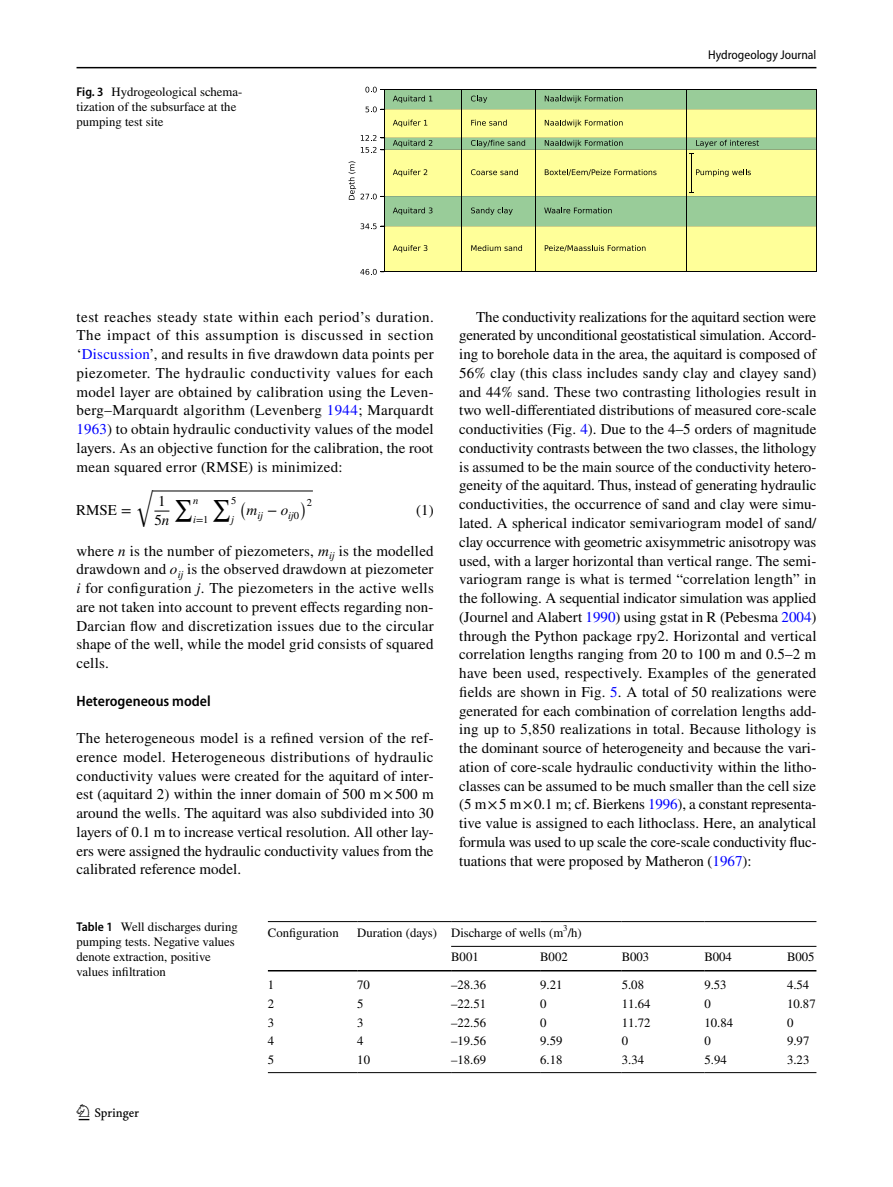
<style>
.page{position:relative;width:893px;height:1187px;background:#fff}
.page>*{position:absolute;margin:0;border:0;box-sizing:border-box;transform-origin:0 0}
.t1{font:22.5px "Springnew Regular 2";color:#000}
.t2{font:15px/18.8px "STIX";letter-spacing:.005em;color:#000;text-align:justify}
.t3{font:600 semi-condensed 15px "Myriad Pro";color:#000}
.t4{font:15px "STIX Math Extensions";color:#000}
.t5{font:15px "STIX Math";color:#000}
.t6{font:15px/19.2px "STIX General";color:#000}
.t7{font:12.75px/15px "STIX";color:#000}
.t8{font:semi-condensed 12.75px "Myriad Pro";color:#000}
.t9{font:italic 10.5px "STIX General";color:#000}
.s1{font-family:"Myriad Pro";font-weight:600;font-stretch:semi-condensed}
.s2{color:#00f}
.s3{font-style:italic}
.s4{font-style:normal}
.s5{font-family:"STIX Math";font-style:normal}
</style>
<div class="page">
<hr style="left:77px;top:67px;width:739px;height:1px;background:#000">
<hr style="left:153px;top:490px;width:160px;height:1px;background:#000">
<svg style="left:154px;top:510px;width:15px;height:1px"></svg>
<div style="left:384px;top:150px;width:432px;height:46px;background:#ff9"></div>
<div style="left:384px;top:196px;width:432px;height:30px;background:#9c9"></div>
<hr style="left:692px;top:153px;width:1px;height:40px;background:#000">
<hr style="left:462px;top:89px;width:1px;height:183px;background:#000">
<hr style="left:535px;top:89px;width:1px;height:183px;background:#000">
<hr style="left:686px;top:89px;width:1px;height:183px;background:#000">
<hr style="left:384px;top:89px;width:1px;height:183px;background:#000">
<hr style="left:816px;top:89px;width:1px;height:183px;background:#000">
<svg style="left:393px;top:207px;width:39px;height:8px"></svg>
<svg style="left:471px;top:207px;width:42px;height:8px"></svg>
<svg style="left:544px;top:207px;width:68px;height:6px"></svg>
<svg style="left:360px;top:223px;width:456px;height:52px"></svg>
<svg style="left:361px;top:87px;width:455px;height:67px;background:#c6db98"></svg>
<svg style="left:349px;top:161px;width:467px;height:39px"></svg>
<hr style="left:268px;top:921px;width:89px;height:1px;background:#000">
<hr style="left:268px;top:969px;width:89px;height:2px;background:#000">
<hr style="left:357px;top:921px;width:94px;height:1px;background:#000">
<hr style="left:357px;top:969px;width:94px;height:2px;background:#000">
<hr style="left:451px;top:921px;width:89px;height:1px;background:#000">
<hr style="left:540px;top:921px;width:82px;height:1px;background:#000">
<hr style="left:622px;top:921px;width:82px;height:1px;background:#000">
<hr style="left:704px;top:921px;width:83px;height:1px;background:#000">
<svg style="left:787px;top:921px;width:29px;height:1px"></svg>
<hr style="left:451px;top:969px;width:89px;height:2px;background:#000">
<hr style="left:540px;top:969px;width:82px;height:2px;background:#000">
<hr style="left:622px;top:969px;width:82px;height:2px;background:#000">
<hr style="left:704px;top:969px;width:83px;height:2px;background:#000">
<hr style="left:787px;top:969px;width:29px;height:2px;background:#000">
<hr style="left:268px;top:1072px;width:89px;height:1px;background:#000">
<hr style="left:357px;top:1072px;width:94px;height:1px;background:#000">
<hr style="left:451px;top:1072px;width:89px;height:1px;background:#000">
<hr style="left:540px;top:1072px;width:82px;height:1px;background:#000">
<hr style="left:622px;top:1072px;width:82px;height:1px;background:#000">
<hr style="left:704px;top:1072px;width:83px;height:1px;background:#000">
<svg style="left:787px;top:1072px;width:29px;height:1px"></svg>
<hr style="left:451px;top:945px;width:365px;height:1px;background:#000">
<p class="t7" style="left:77px;top:85px;width:167px"><span class="s1">Fig. 3</span> Hydrogeological schema&shy;tization of the subsurface at the pumping test site</p>
<p class="t8" style="left:708px;top:48px;width:110px">Hydrogeology Journal</p>
<p class="t2" style="left:77px;top:308px;width:359px">test reaches steady state within each period’s duration.<br>The impact of this assumption is discussed in section ‘<span class="s2">Discussion</span>’, and results in five drawdown data points per piezometer. The hydraulic conductivity values for each model layer are obtained by calibration using the Leven&shy;berg–Marquardt algorithm (Levenberg <span class="s2">1944</span>; Marquardt <span class="s2">1963</span>) to obtain hydraulic conductivity values of the model layers. As an objective function for the calibration, the root mean squared error (RMSE) is minimized:</p>
<p class="t4" style="left:136px;top:477px;width:18px">√</p>
<p class="t6" style="left:154px;top:491px;width:17px">1<br>5<span class="s3">n</span></p>
<p class="t4" style="left:174px;top:487px;width:26px">∑<sub>n</sub></p>
<p class="t4" style="left:212px;top:487px;width:26px">∑<sub>5</sub></p>
<p class="t4" style="left:240px;top:489px;width:9px">(</p>
<p class="t9" style="left:247px;top:511px;width:54px"><sup>m</sup>ij <sup>−</sup> <sup>o</sup>ij<span class="s4">0</span></p>
<p class="t4" style="left:300px;top:489px;width:14px">)<sub>2</sub></p>
<p class="t5" style="left:76px;top:501px;width:57px">RMSE =</p>
<p class="t2" style="left:416px;top:501px;width:19px">(1)</p>
<p class="t9" style="left:193px;top:515px;width:17px">i<span class="s5">=</span><span class="s4">1</span></p>
<p class="t9" style="left:231px;top:515px;width:4px">j</p>
<p class="t2" style="left:77px;top:542px;width:359px">where <span class="s3">n</span> is the number of piezometers, <span class="s3">m</span><sub>ij</sub> is the modelled drawdown and <span class="s3">o</span><sub>ij</sub> is the observed drawdown at piezometer <span class="s3">i</span> for configuration <span class="s3">j</span>. The piezometers in the active wells are not taken into account to prevent effects regarding non-Darcian flow and discretization issues due to the circular shape of the well, while the model grid consists of squared cells.</p>
<p class="t3" style="left:77px;top:692px;width:136px">Heterogeneous model</p>
<p class="t2" style="left:77px;top:729px;width:359px">The heterogeneous model is a refined version of the ref&shy;erence model. Heterogeneous distributions of hydraulic conductivity values were created for the aquitard of inter&shy;est (aquitard 2) within the inner domain of 500 m×500 m around the wells. The aquitard was also subdivided into 30 layers of 0.1 m to increase vertical resolution. All other lay&shy;ers were assigned the hydraulic conductivity values from the calibrated reference model.</p>
<p class="t2" style="left:459px;top:308px;width:359px;text-indent:17px">The conductivity realizations for the aquitard section were generated by unconditional geostatistical simulation. Accord&shy;ing to borehole data in the area, the aquitard is composed of 56% clay (this class includes sandy clay and clayey sand) and 44% sand. These two contrasting lithologies result in two well-differentiated distributions of measured core-scale conductivities (Fig. <span class="s2">4</span>). Due to the 4–5 orders of magnitude conductivity contrasts between the two classes, the lithology is assumed to be the main source of the conductivity hetero&shy;geneity of the aquitard. Thus, instead of generating hydraulic conductivities, the occurrence of sand and clay were simu&shy;lated. A spherical indicator semivariogram model of sand/ clay occurrence with geometric axisymmetric anisotropy was used, with a larger horizontal than vertical range. The semi&shy;variogram range is what is termed “correlation length” in the following. A sequential indicator simulation was applied (Journel and Alabert <span class="s2">1990</span>) using gstat in R (Pebesma <span class="s2">2004</span>) through the Python package rpy2. Horizontal and vertical correlation lengths ranging from 20 to 100 m and 0.5–2 m have been used, respectively. Examples of the generated fields are shown in Fig. <span class="s2">5</span>. A total of 50 realizations were generated for each combination of correlation lengths add&shy;ing up to 5,850 realizations in total. Because lithology is the dominant source of heterogeneity and because the vari&shy;ation of core-scale hydraulic conductivity within the litho&shy;classes can be assumed to be much smaller than the cell size (5 m×5 m×0.1 m; cf. Bierkens <span class="s2">1996</span>), a constant representa&shy;tive value is assigned to each lithoclass. Here, an analytical formula was used to up scale the core-scale conductivity fluc&shy;tuations that were proposed by Matheron (<span class="s2">1967</span>):</p>
<p class="t7" style="left:77px;top:919px;width:163px"><span class="s1">Table 1</span> Well discharges during pumping tests. Negative values denote extraction, positive values infiltration</p>
<p class="t7" style="left:268px;top:925px;width:72px">Configuration</p>
<p class="t7" style="left:451px;top:920px;width:132px;line-height:24.5px;text-indent:-94px">Duration (days) Discharge of wells (m<sup>3</sup>/h)<br>B001</p>
<p class="t7" style="left:540px;top:950px;width:29px">B002</p>
<p class="t7" style="left:622px;top:950px;width:29px">B003</p>
<p class="t7" style="left:704px;top:950px;width:29px">B004</p>
<p class="t7" style="left:787px;top:950px;width:29px">B005</p>
<h1 class="t1" style="left:79px;top:1104px;width:62px">1 3</h1>
<p class="t7" style="left:268px;top:978px;width:8px">1</p>
<p class="t7" style="left:357px;top:978px;width:14px">70</p>
<p class="t7" style="left:451px;top:978px;width:37px">–28.36</p>
<p class="t7" style="left:540px;top:978px;width:24px">9.21</p>
<p class="t7" style="left:622px;top:978px;width:24px">5.08</p>
<p class="t7" style="left:704px;top:978px;width:24px">9.53</p>
<p class="t7" style="left:787px;top:978px;width:24px">4.54</p>
<p class="t7" style="left:268px;top:996px;width:8px">2</p>
<p class="t7" style="left:357px;top:996px;width:8px">5</p>
<p class="t7" style="left:451px;top:996px;width:37px">–22.51</p>
<p class="t7" style="left:540px;top:996px;width:8px">0</p>
<p class="t7" style="left:622px;top:996px;width:30px">11.64</p>
<p class="t7" style="left:704px;top:996px;width:8px">0</p>
<p class="t7" style="left:787px;top:996px;width:30px">10.87</p>
<p class="t7" style="left:268px;top:1015px;width:8px">3</p>
<p class="t7" style="left:357px;top:1015px;width:8px">3</p>
<p class="t7" style="left:451px;top:1015px;width:37px">–22.56</p>
<p class="t7" style="left:540px;top:1015px;width:8px">0</p>
<p class="t7" style="left:622px;top:1015px;width:30px">11.72</p>
<p class="t7" style="left:704px;top:1015px;width:30px">10.84</p>
<p class="t7" style="left:787px;top:1015px;width:8px">0</p>
<p class="t7" style="left:268px;top:1034px;width:8px">4</p>
<p class="t7" style="left:357px;top:1034px;width:8px">4</p>
<p class="t7" style="left:451px;top:1034px;width:37px">–19.56</p>
<p class="t7" style="left:540px;top:1034px;width:24px">9.59</p>
<p class="t7" style="left:622px;top:1034px;width:8px">0</p>
<p class="t7" style="left:704px;top:1034px;width:8px">0</p>
<p class="t7" style="left:787px;top:1034px;width:24px">9.97</p>
<p class="t7" style="left:268px;top:1053px;width:8px">5</p>
<p class="t7" style="left:357px;top:1053px;width:14px">10</p>
<p class="t7" style="left:451px;top:1053px;width:37px">–18.69</p>
<p class="t7" style="left:540px;top:1053px;width:24px">6.18</p>
<p class="t7" style="left:622px;top:1053px;width:24px">3.34</p>
<p class="t7" style="left:704px;top:1053px;width:24px">5.94</p>
<p class="t7" style="left:787px;top:1053px;width:24px">3.23</p>
</div>
